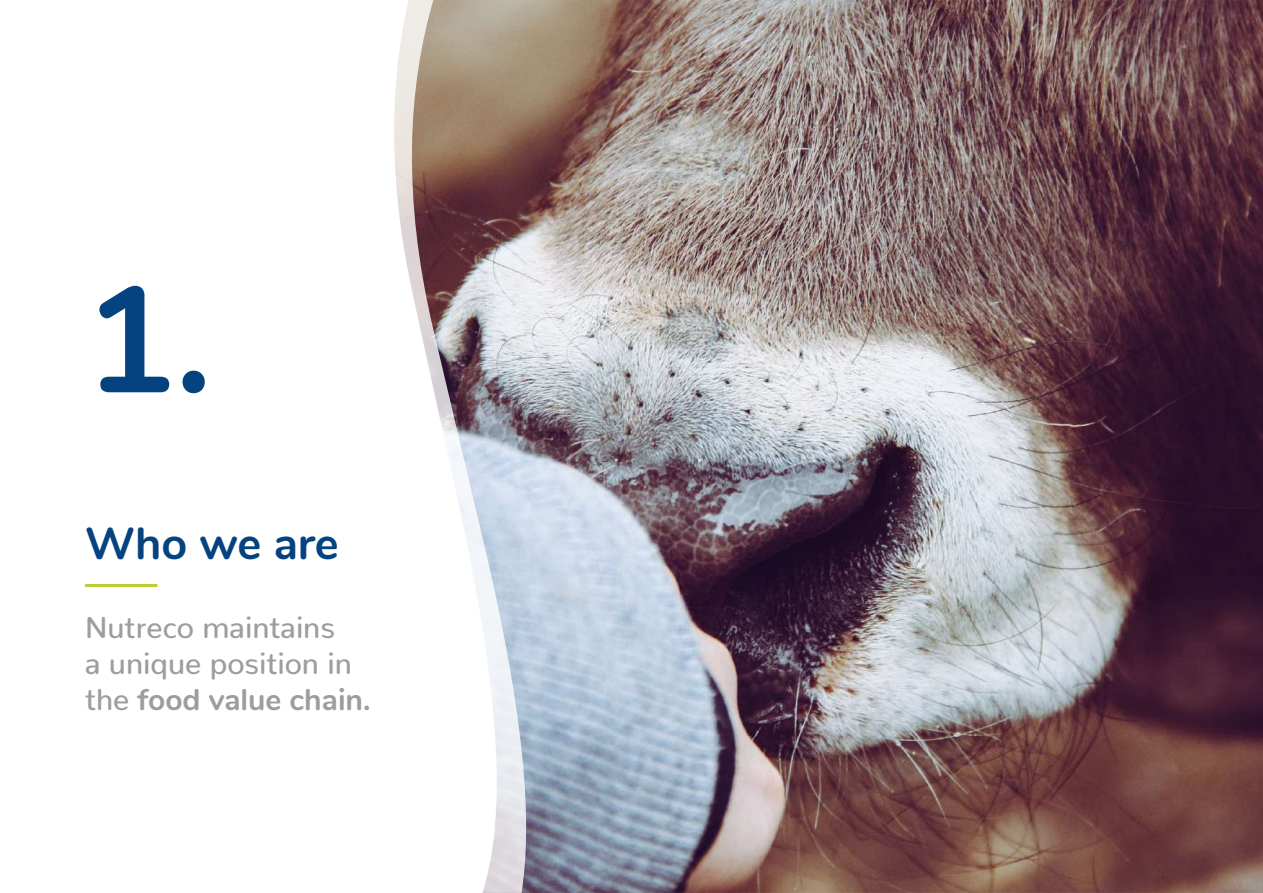
<style>
.page{position:relative;width:1263px;height:893px;background:#fff}
.page>*{position:absolute;margin:0;border:0;box-sizing:border-box;transform-origin:0 0}
.t1{font:700 150px "Nunito";color:#054280}
.t2{font:700 45px "Nunito";color:#054280}
.t3{font:500 30px/36px "Nunito";color:#9d9d9c}
.s1{font-weight:700}
</style>
<div class="page">
<img style="left:394px;top:0;width:868px;height:893px">
<hr style="left:85px;top:584px;width:72px;height:3px;background:#becd34">
<h1 class="t1" style="left:85px;top:230px;width:129px">1.</h1>
<h2 class="t2" style="left:85px;top:510px;width:255px">Who we are</h2>
<p class="t3" style="left:85px;top:606px;width:287px">Nutreco maintains<br>a unique position in the <span class="s1">food value chain.</span></p>
</div>
